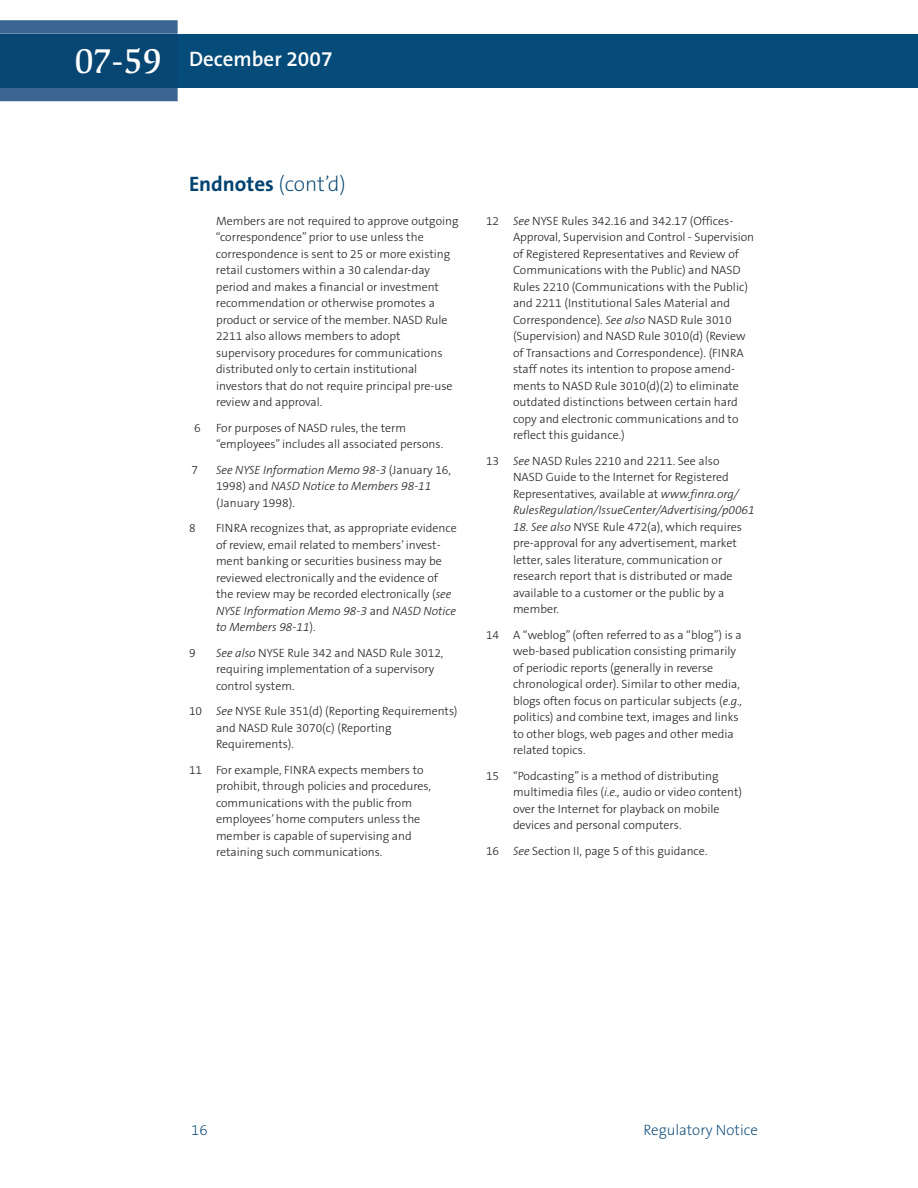
<style>
.page{position:relative;width:918px;height:1188px;background:#fff}
.page>*{position:absolute;margin:0;border:0;box-sizing:border-box;transform-origin:0 0}
.t1{font:500 36px "Slimbach LT";color:#fff}
.t2{font:700 21px "The Sans B7";color:#004270}
.t3{font:600 21px "The Sans B6";color:#fff}
.t4{font:200 15px "The Sans B2";color:#004270}
.t5{font:300 12px/16.5px "The Sans B3";color:#231f20}
.t6{font:italic 300 12px/16.5px "The Sans B3";color:#231f20}
.s1{font-family:"The Sans B2";font-weight:200}
.s2{font-style:normal}
.s3{font-style:italic}
</style>
<div class="page">
<div style="left:178px;top:34px;width:740px;height:54px;background:#064c7a"></div>
<svg style="left:0;top:20px;width:178px;height:81px;background:#3f6993"></svg>
<div style="left:0;top:34px;width:178px;height:54px;background:#074573"></div>
<h1 class="t1" style="left:75px;top:47px;width:89px">07-59</h1>
<h2 class="t3" style="left:189px;top:48px;width:145px">December 2007</h2>
<h2 class="t2" style="left:189px;top:173px;width:158px">Endnotes <span class="s1">(cont’d)</span></h2>
<p class="t5" style="left:216px;top:213px;width:244px">Members are not required to approve outgoing “correspondence” prior to use unless the correspondence is sent to 25 or more existing retail customers within a 30 calendar-day period and makes a financial or investment recommendation or otherwise promotes a product or service of the member. NASD Rule 2211 also allows members to adopt supervisory procedures for communications distributed only to certain institutional investors that do not require principal pre-use review and approval.</p>
<p class="t5" style="left:194px;top:420px;width:8px">6</p>
<p class="t5" style="left:216px;top:420px;width:229px">For purposes of NASD rules, the term “employees”includes all associated persons.</p>
<p class="t5" style="left:192px;top:462px;width:8px">7</p>
<p class="t6" style="left:216px;top:462px;width:237px">See NYSE Information Memo 98-3 <span class="s2">(January 16,<br>1998) and</span> NASD Notice to Members 98-11 <span class="s2">(January 1998).</span></p>
<p class="t5" style="left:189px;top:521px;width:8px">8</p>
<p class="t5" style="left:216px;top:521px;width:242px">FINRA recognizes that, as appropriate evidence of review, email related to members’ invest&shy;ment banking or securities business may be reviewed electronically and the evidence of the review may be recorded electronically (<span class="s3">see NYSE Information Memo 98-3</span> and <span class="s3">NASD Notice to Members 98-11</span>).</p>
<p class="t5" style="left:189px;top:645px;width:8px">9</p>
<p class="t5" style="left:216px;top:645px;width:229px"><span class="s3">See also</span> NYSE Rule 342 and NASD Rule 3012, requiring implementation of a supervisory control system.</p>
<p class="t5" style="left:216px;top:704px;width:243px;text-indent:-27px">10 <span class="s3">See</span> NYSE Rule 351(d) (Reporting Requirements) and NASD Rule 3070(c) (Reporting<br>Requirements).</p>
<p class="t5" style="left:216px;top:762px;width:216px;text-indent:-27px">11 For example, FINRA expects members to prohibit, through policies and procedures, communications with the public from employees’home computers unless the member is capable of supervising and retaining such communications.</p>
<p class="t5" style="left:513px;top:213px;width:243px;text-indent:-27px">12 <span class="s3">See</span> NYSE Rules 342.16 and 342.17 (Offices-Approval, Supervision and Control - Supervision of Registered Representatives and Review of Communications with the Public) and NASD Rules 2210 (Communications with the Public) and 2211 (Institutional Sales Material and Correspondence). <span class="s3">See also</span> NASD Rule 3010 (Supervision) and NASD Rule 3010(d) (Review of Transactions and Correspondence). (FINRA staff notes its intention to propose amend&shy;ments to NASD Rule 3010(d)(2) to eliminate outdated distinctions between certain hard copy and electronic communications and to reflect this guidance.)</p>
<p class="t5" style="left:513px;top:453px;width:243px;text-indent:-27px">13 <span class="s3">See</span> NASD Rules 2210 and 2211. See also<br>NASD Guide to the Internet for Registered Representatives, available at <span class="s3">www.finra.org/ RulesRegulation/IssueCenter/Advertising/p0061</span></p>
<p class="t5" style="left:513px;top:519px;width:230px"><span class="s3">18. See also</span> NYSE Rule 472(a), which requires pre-approval for any advertisement, market letter, sales literature, communication or research report that is distributed or made available to a customer or the public by a member.</p>
<p class="t5" style="left:513px;top:627px;width:231px;text-indent:-27px">14 A “weblog”(often referred to as a “blog”) is a web-based publication consisting primarily of periodic reports (generally in reverse chronological order). Similar to other media, blogs often focus on particular subjects (<span class="s3">e.g., </span>politics) and combine text, images and links to other blogs, web pages and other media related topics.</p>
<p class="t5" style="left:513px;top:768px;width:231px;text-indent:-27px">15 “Podcasting”is a method of distributing multimedia files (<span class="s3">i.e.,</span> audio or video content) over the Internet for playback on mobile devices and personal computers.</p>
<p class="t5" style="left:486px;top:843px;width:223px">16 <span class="s3">See</span> Section II, page 5 of this guidance.</p>
<p class="t4" style="left:191px;top:1122px;width:18px">16</p>
<p class="t4" style="left:644px;top:1122px;width:116px">Regulatory Notice</p>
</div>
